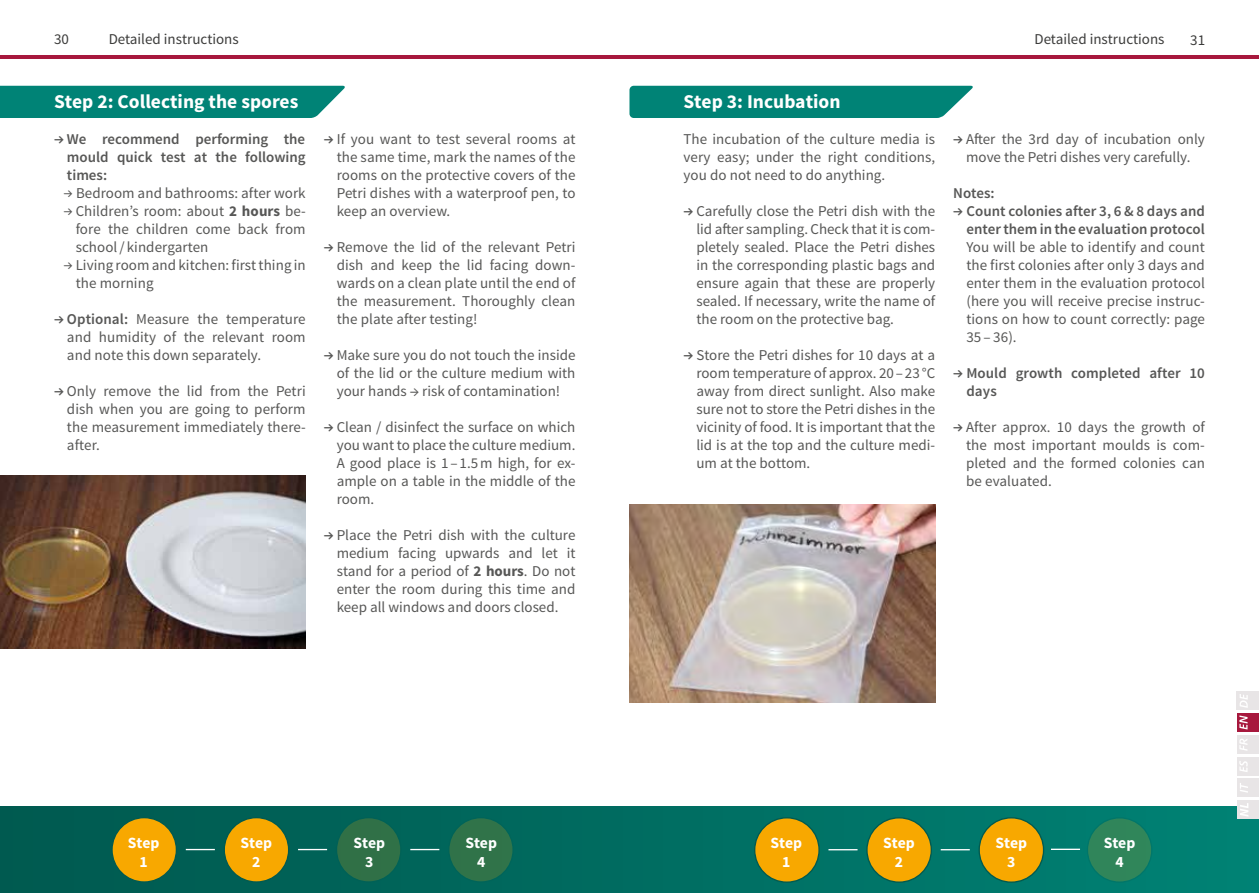
<style>
.page{position:relative;width:1259px;height:893px;background:#fff}
.page>*{position:absolute;margin:0;border:0;box-sizing:border-box;transform-origin:0 0}
.t1{font:700 19.5px "Source Sans Pro";color:#fff}
.t2{font:700 15.6px/18.8px "Source Sans Pro";color:#fff;text-align:center}
.t3{font:15px/18px "Source Sans Pro";color:#575756;text-align:justify}
.t4{font:600 15px/18px "Source Sans Pro";letter-spacing:.005em;color:#575756;text-align:justify}
.t5{font:15px "Source Sans Pro";color:#3c3c3b}
.s1{font-family:"Info OT Text";font-size:12px}
.s2{font-weight:700}
.s3{font-family:"Info OT Text";font-weight:600;font-size:12px}
.s4{font-weight:600}
</style>
<div class="page">
<div style="left:0;top:807px;width:1259px;height:86px;background:linear-gradient(to right,#00584e,#008174)"></div>
<div style="left:112px;top:818px;width:64px;height:64px;background:#f8a800;border-radius:50%"></div>
<div style="left:111px;top:817px;width:66px;height:66px;border:1px solid #005a50;border-radius:50%"></div>
<div style="left:224px;top:818px;width:65px;height:64px;background:#f8a800;border-radius:50%"></div>
<div style="left:224px;top:817px;width:65px;height:66px;border:1px solid #005a50;border-radius:50%"></div>
<div style="left:336px;top:818px;width:65px;height:64px;background:#307047;border-radius:50%"></div>
<div style="left:336px;top:817px;width:65px;height:66px;border:1px solid #005a50;border-radius:50%"></div>
<div style="left:449px;top:818px;width:64px;height:64px;background:#307349;border-radius:50%"></div>
<div style="left:448px;top:817px;width:66px;height:66px;border:1px solid #005a50;border-radius:50%"></div>
<svg style="left:186px;top:849px;width:29px;height:1px"></svg>
<svg style="left:298px;top:849px;width:29px;height:1px"></svg>
<svg style="left:410px;top:849px;width:29px;height:1px"></svg>
<hr style="left:0;top:55px;width:1259px;height:3px;background:#a7183d">
<div style="left:0;top:86px;width:345px;height:32px;background:#008376"></div>
<img style="left:0;top:476px;width:306px;height:172px">
<div style="left:754px;top:818px;width:65px;height:64px;background:#f8a800;border-radius:50%"></div>
<div style="left:754px;top:817px;width:65px;height:66px;border:1px solid #005a50;border-radius:50%"></div>
<div style="left:867px;top:818px;width:64px;height:64px;background:#f8a800;border-radius:50%"></div>
<div style="left:866px;top:817px;width:66px;height:66px;border:1px solid #005a50;border-radius:50%"></div>
<div style="left:979px;top:818px;width:64px;height:64px;background:#f8a800;border-radius:50%"></div>
<div style="left:978px;top:817px;width:66px;height:66px;border:1px solid #005a50;border-radius:50%"></div>
<div style="left:1087px;top:818px;width:64px;height:64px;background:#30855a;border-radius:50%"></div>
<div style="left:1086px;top:817px;width:66px;height:66px;border:1px solid #005a50;border-radius:50%"></div>
<svg style="left:828px;top:849px;width:29px;height:1px"></svg>
<svg style="left:940px;top:849px;width:29px;height:1px"></svg>
<svg style="left:1051px;top:849px;width:29px;height:1px"></svg>
<div style="left:1237px;top:757px;width:22px;height:18px;background:#e8e5e6"></div>
<div style="left:1237px;top:735px;width:22px;height:19px;background:#e8e5e6"></div>
<svg style="left:1239px;top:739px;width:8px;height:12px"></svg>
<div style="left:1237px;top:713px;width:22px;height:19px;background:#a7183d"></div>
<svg style="left:1239px;top:761px;width:8px;height:11px"></svg>
<div style="left:1237px;top:691px;width:22px;height:19px;background:#e8e5e6"></div>
<div style="left:1237px;top:779px;width:22px;height:18px;background:#e8e5e6"></div>
<svg style="left:1240px;top:694px;width:7px;height:14px"></svg>
<svg style="left:1240px;top:783px;width:8px;height:10px"></svg>
<svg style="left:1239px;top:715px;width:8px;height:14px"></svg>
<div style="left:629px;top:86px;width:344px;height:32px;background:#008376"></div>
<img style="left:629px;top:504px;width:306px;height:198px">
<div style="left:1237px;top:800px;width:22px;height:19px;background:#e8e5e6"></div>
<svg style="left:1240px;top:803px;width:8px;height:14px"></svg>
<p class="t5" style="left:109px;top:30px;width:132px">Detailed instructions</p>
<p class="t5" style="left:1034px;top:30px;width:132px">Detailed instructions</p>
<p class="t5" style="left:54px;top:30px;width:16px">30</p>
<p class="t5" style="left:1190px;top:30px;width:16px">31</p>
<h1 class="t1" style="left:54px;top:89px;width:246px">Step 2: Collecting the spores</h1>
<p class="t4" style="left:67px;top:130px;width:240px;text-indent:-13px"><span class="s1">→</span> We recommend performing the mould quick test at the following times:</p>
<p class="t3" style="left:64px;top:184px;width:244px"><span class="s1">→</span> Bedroom and bathrooms: after work</p>
<p class="t3" style="left:76px;top:202px;width:231px;text-indent:-12px"><span class="s1">→</span> Children’s room: about <span class="s2">2 hours</span> be&shy;fore the children come back from school/ kindergarten</p>
<p class="t3" style="left:76px;top:256px;width:231px;text-indent:-12px"><span class="s1">→</span> Living room and kitchen: first thing in the morning</p>
<p class="t3" style="left:67px;top:310px;width:240px;text-indent:-13px"><span class="s3">→</span> <span class="s4">Optional:</span> Measure the temperature and humidity of the relevant room and note this down separately.</p>
<p class="t3" style="left:67px;top:382px;width:240px;text-indent:-13px"><span class="s3">→</span> Only remove the lid from the Petri dish when you are going to perform the measurement immediately there&shy;after.</p>
<p class="t3" style="left:337px;top:130px;width:240px;text-indent:-13px"><span class="s3">→</span> If you want to test several rooms at the same time, mark the names of the rooms on the protective covers of the Petri dishes with a waterproof pen, to keep an overview.</p>
<p class="t3" style="left:337px;top:238px;width:240px;text-indent:-13px"><span class="s3">→</span> Remove the lid of the relevant Petri dish and keep the lid facing down&shy;wards on a clean plate until the end of the measurement. Thoroughly clean the plate after testing!</p>
<p class="t3" style="left:337px;top:346px;width:240px;text-indent:-13px"><span class="s3">→</span> Make sure you do not touch the inside of the lid or the culture medium with your hands → risk of contamination!</p>
<p class="t3" style="left:337px;top:418px;width:240px;text-indent:-13px"><span class="s3">→</span> Clean / disinfect the surface on which you want to place the culture medium.<br>A good place is 1– 1.5m high, for ex&shy;ample on a table in the middle of the room.</p>
<p class="t3" style="left:337px;top:526px;width:240px;text-indent:-13px"><span class="s3">→</span> Place the Petri dish with the culture medium facing upwards and let it stand for a period of <span class="s2">2 hours</span>. Do not enter the room during this time and keep all windows and doors closed.</p>
<p class="t2" style="left:128px;top:834px;width:33px">Step<br>1</p>
<p class="t2" style="left:241px;top:834px;width:33px">Step<br>2</p>
<p class="t2" style="left:353px;top:834px;width:33px">Step<br>3</p>
<p class="t2" style="left:465px;top:834px;width:33px">Step<br>4</p>
<h1 class="t1" style="left:683px;top:89px;width:158px">Step 3: Incubation</h1>
<p class="t3" style="left:683px;top:130px;width:253px">The incubation of the culture media is very easy; under the right conditions, you do not need to do anything.</p>
<p class="t3" style="left:696px;top:202px;width:240px;text-indent:-13px"><span class="s3">→</span> Carefully close the Petri dish with the lid after sampling. Check that it is com&shy;pletely sealed. Place the Petri dishes in the corresponding plastic bags and ensure again that these are properly sealed. If necessary, write the name of the room on the protective bag.</p>
<p class="t3" style="left:696px;top:346px;width:240px;text-indent:-13px"><span class="s3">→</span> Store the Petri dishes for 10 days at a room temperature of approx. 20 – 23 °C away from direct sunlight. Also make sure not to store the Petri dishes in the vicinity of food. It is important that the lid is at the top and the culture medi&shy;um at the bottom.</p>
<p class="t3" style="left:953px;top:130px;width:253px;text-align:center"><span class="s3">→</span> After the 3rd day of incubation only move the Petri dishes very carefully.</p>
<p class="t4" style="left:953px;top:184px;width:43px">Notes:</p>
<p class="t4" style="left:953px;top:202px;width:253px;text-align:right"><span class="s1">→</span> Count colonies after 3, 6 &amp; 8 days and enter them in the evaluation protocol</p>
<p class="t3" style="left:966px;top:238px;width:240px">You will be able to identify and count the first colonies after only 3 days and enter them in the evaluation protocol (here you will receive precise instruc&shy;tions on how to count correctly: page 35 – 36).</p>
<p class="t4" style="left:966px;top:364px;width:240px;text-indent:-13px"><span class="s1">→</span> Mould growth completed after 10 days</p>
<p class="t3" style="left:966px;top:418px;width:240px;text-indent:-13px"><span class="s3">→</span> After approx. 10 days the growth of the most important moulds is com&shy;pleted and the formed colonies can be evaluated.</p>
<p class="t2" style="left:770px;top:834px;width:33px">Step<br>1</p>
<p class="t2" style="left:883px;top:834px;width:33px">Step<br>2</p>
<p class="t2" style="left:995px;top:834px;width:33px">Step<br>3</p>
<p class="t2" style="left:1103px;top:834px;width:33px">Step<br>4</p>
</div>
